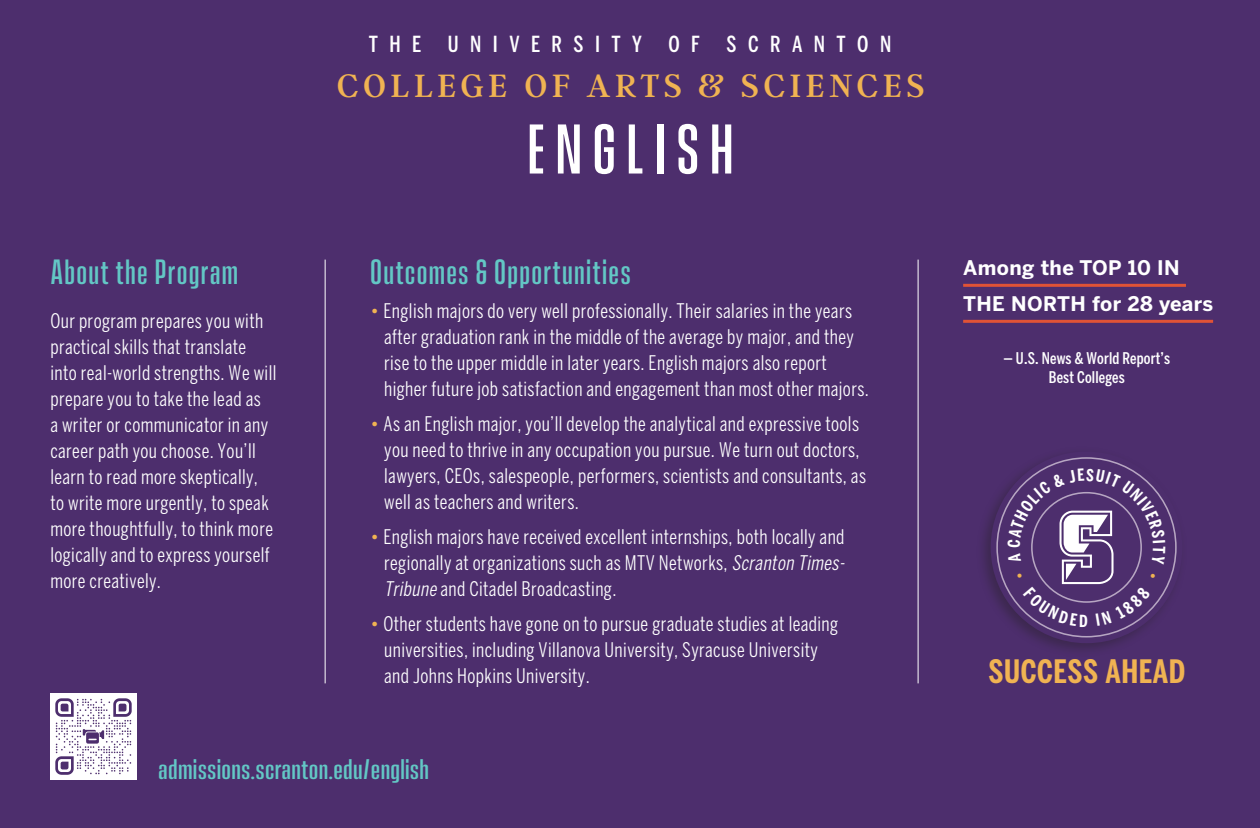
<style>
.page{position:relative;width:1260px;height:828px;background:#4d2e6d}
.page>*{position:absolute;margin:0;border:0;box-sizing:border-box;transform-origin:0 0}
.Front_-_Major{font:500 64px "Vanguard CF";letter-spacing:.16em;color:#fff}
.Front_-_College{font:36px "Argent CF";letter-spacing:.13em;color:#f0b352}
.t1{font:500 32px "Vanguard CF";letter-spacing:.04em;color:#63c7c5}
.t2{font:700 extra-condensed 32px "Benton Sans";letter-spacing:.02em;color:#f0b352}
.Front_-_Link{font:500 25.8px "Vanguard CF";letter-spacing:.01em;color:#63c7c5;scale:1.1 1}
.t3{font:500 extra-condensed 22px "Benton Sans";letter-spacing:.52em;color:#fff}
.Front_-_Description{font:extra-condensed 20px/26px "Benton Sans";letter-spacing:.02em;color:#fff}
.CO_Underline_RED_Thi{font:700 20px/36px "Benton Sans";letter-spacing:.02em;color:#fff}
.SP_Name{font:500 extra-condensed 16px/19.2px "Benton Sans";letter-spacing:.01em;color:#fff;text-align:center}
.s1{color:#f0b352}
.s2{font-style:italic}
</style>
<div class="page">
<hr style="left:325px;top:260px;width:1px;height:423px;background:#fff">
<hr style="left:918px;top:260px;width:1px;height:423px;background:#fff">
<div style="left:977px;top:446px;width:211px;height:212px;background:#231f20;opacity:.4"></div>
<svg style="left:991px;top:452px;width:191px;height:191px"></svg>
<hr style="left:963px;top:284px;width:223px;height:3px;background:#e05336">
<hr style="left:963px;top:320px;width:250px;height:3px;background:#e05336">
<img style="left:50px;top:693px;width:87px;height:87px">
<svg style="left:1007px;top:468px;width:158px;height:159px"></svg>
<p class="t3" style="left:369px;top:32px;width:524px">THE UNIVERSITY OF SCRANTON</p>
<p class="t1" style="left:50px;top:253px;width:189px">About the Program</p>
<p class="Front_-_Description" style="left:50px;top:308px;width:228px">Our program prepares you with practical skills that translate into real-world strengths. We will prepare you to take the lead as<br>a writer or communicator in any career path you choose. You’ll learn to read more skeptically, to write more urgently, to speak more thoughtfully, to think more logically and to express yourself more creatively.</p>
<p class="Front_-_College" style="left:337px;top:64px;width:589px">COLLEGE OF ARTS &amp; SCIENCES</p>
<p class="Front_-_Major" style="left:527px;top:111px;width:208px">ENGLISH</p>
<p class="t1" style="left:370px;top:253px;width:262px">Outcomes &amp; Opportunities</p>
<p class="Front_-_Description" style="left:384px;top:298px;width:486px;text-indent:-14px"><span class="s1">•</span> English majors do very well professionally. Their salaries in the years after graduation rank in the middle of the average by major, and they rise to the upper middle in later years. English majors also report higher future job satisfaction and engagement than most other majors.</p>
<p class="Front_-_Description" style="left:384px;top:411px;width:483px;text-indent:-14px"><span class="s1">•</span> As an English major, you’ll develop the analytical and expressive tools you need to thrive in any occupation you pursue. We turn out doctors, lawyers, CEOs, salespeople, performers, scientists and consultants, as well as teachers and writers.</p>
<p class="Front_-_Description" style="left:384px;top:524px;width:466px;text-indent:-14px"><span class="s1">•</span> English majors have received excellent internships, both locally and regionally at organizations such as MTV Networks, <span class="s2">Scranton Times-<br>Tribune</span> and Citadel Broadcasting.</p>
<p class="Front_-_Description" style="left:384px;top:611px;width:456px;text-indent:-14px"><span class="s1">•</span> Other students have gone on to pursue graduate studies at leading universities, including Villanova University, Syracuse University and Johns Hopkins University.</p>
<p class="Front_-_Link" style="left:158px;top:754px;width:248px">admissions.scranton.edu/english</p>
<p class="CO_Underline_RED_Thi" style="left:963px;top:250px;width:251px">Among the TOP 10 IN<br>THE NORTH for 28 years</p>
<p class="SP_Name" style="left:1003px;top:348px;width:168px">— U.S. News &amp; World Report’s<br>Best Colleges</p>
<p class="t2" style="left:988px;top:653px;width:198px">SUCCESS AHEAD</p>
</div>
